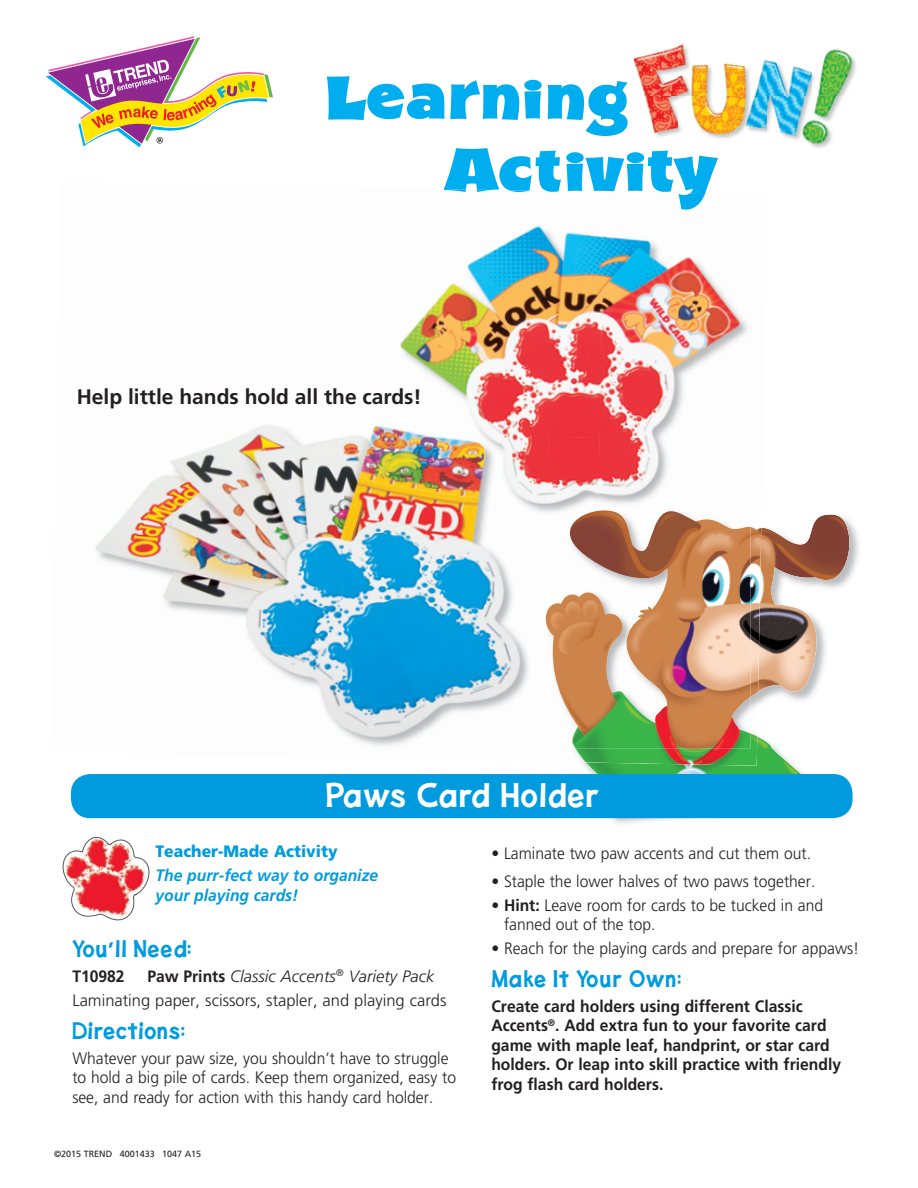
<style>
.page{position:relative;width:918px;height:1188px;background:#fff}
.page>*{position:absolute;margin:0;border:0;box-sizing:border-box;transform-origin:0 0}
.t1{font:60px/72.4px "AS Shocard Block";letter-spacing:.04em;color:#00aeef}
.t2{font:700 30px "Lorin";letter-spacing:.05em;color:#fff}
.t3{font:700 21px "Lorin";letter-spacing:.05em;color:#009bde}
.t4{font:700 21px "Frutiger";color:#231f20}
.t5{font:300 16.5px/19.5px "Frutiger";color:#231f20;scale:.95 1}
.t6{font:700 16.5px/19.5px "Frutiger";color:#231f20;scale:.95 1}
.t7{font:300 16.5px/23.9px "Frutiger";color:#231f20}
.t8{font:italic 700 16.5px/19.5px "Frutiger";color:#009bde;scale:.95 1}
.t9{font:900 16.5px "Frutiger";color:#009bde;scale:.95 1}
.t10{font:9px "Frutiger";color:#231f20}
.s1{font-weight:700}
.s2{font-family:"Frutiger"}
.s3{font-style:italic}
</style>
<div class="page">
<svg style="left:46px;top:36px;width:227px;height:111px"></svg>
<img style="left:634px;top:45px;width:222px;height:103px">
<img style="left:545px;top:514px;width:314px;height:310px">
<img style="left:586px;top:515px;width:264px;height:299px">
<img style="left:762px;top:514px;width:5px;height:45px">
<img style="left:518px;top:192px;width:187px;height:18px">
<img style="left:444px;top:189px;width:115px;height:3px">
<img style="left:576px;top:527px;width:185px;height:239px">
<img style="left:372px;top:227px;width:225px;height:210px">
<img style="left:597px;top:235px;width:151px;height:269px">
<img style="left:96px;top:428px;width:244px;height:214px">
<img style="left:340px;top:433px;width:209px;height:267px">
<img style="left:546px;top:437px;width:54px;height:73px">
<img style="left:542px;top:597px;width:2px;height:103px">
<img style="left:252px;top:642px;width:90px;height:86px">
<img style="left:339px;top:700px;width:171px;height:46px">
<img style="left:544px;top:510px;width:206px;height:239px">
<div style="left:71px;top:774px;width:782px;height:44px;background:#009bde;border-radius:20px"></div>
<svg style="left:62px;top:837px;width:88px;height:84px"></svg>
<h1 class="t1" style="left:447px;top:66px;width:272px;text-indent:-121px">Learning<br>Activity</h1>
<p class="t4" style="left:77px;top:388px;width:347px">Help little hands hold all the cards!</p>
<h2 class="t2" style="left:326px;top:782px;width:275px">Paws Card Holder</h2>
<p class="t9" style="left:156px;top:845px;width:193px">Teacher-Made Activity</p>
<p class="t8" style="left:156px;top:867px;width:236px">The purr-fect way to organize your playing cards!</p>
<p class="t5" style="left:491px;top:845px;width:338px">• Laminate two paw accents and cut them out.</p>
<p class="t5" style="left:491px;top:873px;width:343px">• Staple the lower halves of two paws together.</p>
<p class="t5" style="left:504px;top:897px;width:338px;text-indent:-13px">• <span class="s1">Hint:</span> Leave room for cards to be tucked in and fanned out of the top.</p>
<p class="t5" style="left:491px;top:940px;width:389px">• Reach for the playing cards and prepare for appaws!</p>
<p class="t3" style="left:491px;top:969px;width:191px">Make It Your Own:</p>
<p class="t6" style="left:491px;top:998px;width:370px">Create card holders using different Classic Accents<sup>®</sup>. Add extra fun to your favorite card game with maple leaf, handprint, or star card holders. Or leap into skill practice with friendly frog flash card holders.</p>
<p class="t3" style="left:72px;top:939px;width:121px">You<span class="s2">’</span>ll Need:</p>
<p class="t6" style="left:72px;top:968px;width:57px">T10982</p>
<p class="t7" style="left:72px;top:965px;width:376px;text-indent:75px"><span class="s1">Paw Prints</span> <span class="s3">Classic Accents</span><sup>®</sup> <span class="s3">Variety Pack<br></span>Laminating paper, scissors, stapler, and playing cards</p>
<p class="t3" style="left:72px;top:1021px;width:114px">Directions:</p>
<p class="t5" style="left:72px;top:1049px;width:405px">Whatever your paw size, you shouldn’t have to struggle to hold a big pile of cards. Keep them organized, easy to see, and ready for action with this handy card holder.</p>
<p class="t10" style="left:54px;top:1150px;width:149px">©2015 TREND 4001433 1047 A15</p>
</div>
